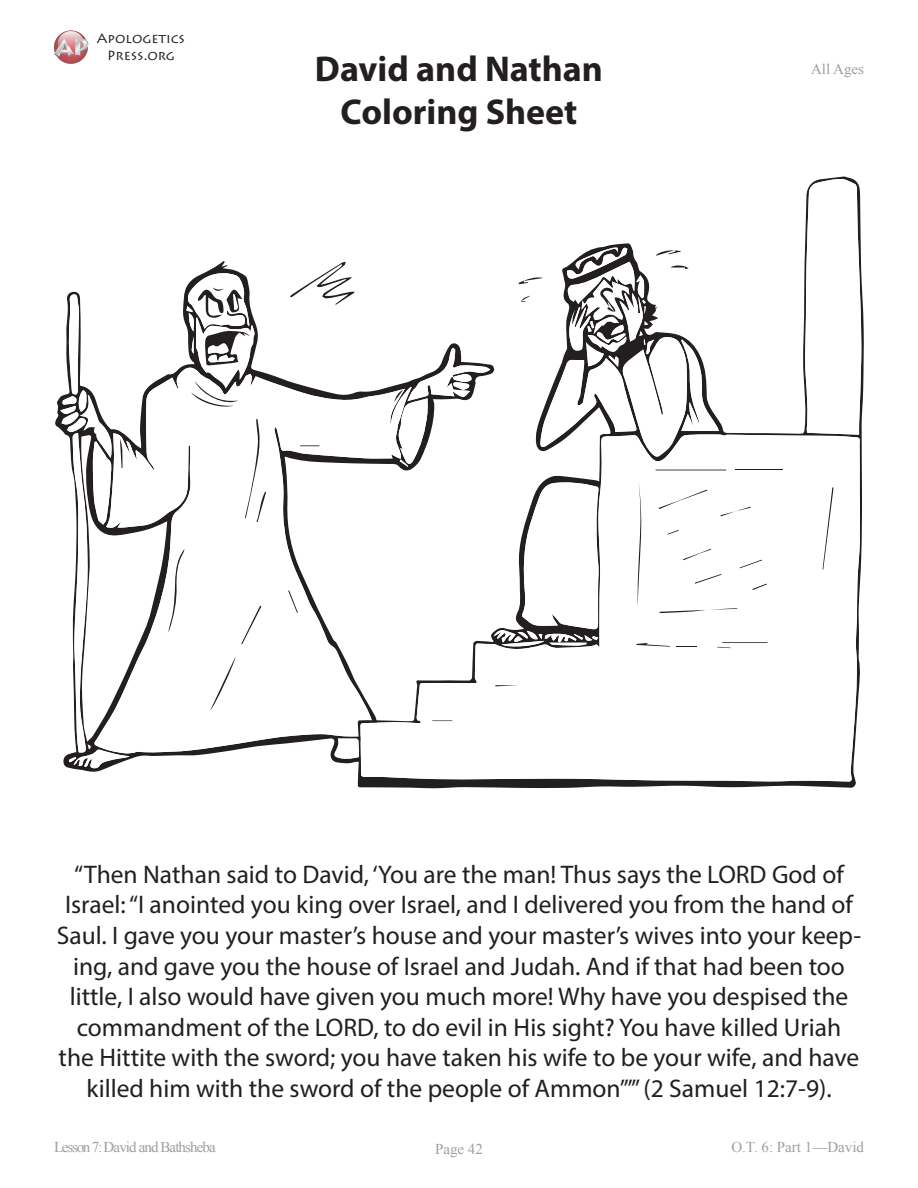
<style>
.page{position:relative;width:918px;height:1188px;background:#fff}
.page>*{position:absolute;margin:0;border:0;box-sizing:border-box;transform-origin:0 0}
.t1{font:700 36px "Myriad Pro";color:#231f20}
.t2{font:25.5px/30.6px "Myriad Pro";color:#231f20;text-align:center}
.t3{font:15px "Times New Roman";letter-spacing:-.06em;color:#9d9fa2}
.t4{font:15px "Times New Roman";color:#9d9fa2}
.t5{font:13.5px/16.2px "Lithos Pro";color:#231f20;text-align:center}
</style>
<div class="page">
<svg style="left:54px;top:31px;width:34px;height:33px"></svg>
<svg style="left:58px;top:31px;width:26px;height:26px"></svg>
<svg style="left:54px;top:39px;width:34px;height:18px"></svg>
<svg style="left:290px;top:262px;width:65px;height:43px"></svg>
<svg style="left:130px;top:366px;width:227px;height:388px"></svg>
<svg style="left:333px;top:739px;width:24px;height:23px"></svg>
<svg style="left:168px;top:549px;width:16px;height:83px"></svg>
<svg style="left:210px;top:656px;width:26px;height:54px"></svg>
<svg style="left:241px;top:606px;width:20px;height:38px"></svg>
<svg style="left:245px;top:419px;width:21px;height:103px"></svg>
<svg style="left:60px;top:294px;width:70px;height:475px"></svg>
<svg style="left:300px;top:445px;width:19px;height:1px"></svg>
<svg style="left:288px;top:590px;width:10px;height:23px"></svg>
<svg style="left:186px;top:273px;width:69px;height:136px"></svg>
<svg style="left:357px;top:176px;width:507px;height:612px"></svg>
<svg style="left:360px;top:434px;width:501px;height:348px"></svg>
<svg style="left:804px;top:179px;width:58px;height:256px"></svg>
<svg style="left:494px;top:482px;width:105px;height:166px"></svg>
<svg style="left:636px;top:481px;width:9px;height:126px"></svg>
<svg style="left:823px;top:487px;width:11px;height:83px"></svg>
<svg style="left:656px;top:470px;width:70px;height:1px"></svg>
<svg style="left:636px;top:643px;width:34px;height:4px"></svg>
<hr style="left:735px;top:470px;width:48px;height:1px;background:#231f20">
<svg style="left:695px;top:574px;width:26px;height:10px"></svg>
<svg style="left:659px;top:608px;width:78px;height:5px"></svg>
<svg style="left:432px;top:720px;width:20px;height:1px"></svg>
<svg style="left:495px;top:685px;width:23px;height:1px"></svg>
<svg style="left:740px;top:560px;width:22px;height:8px"></svg>
<svg style="left:659px;top:490px;width:48px;height:19px"></svg>
<svg style="left:752px;top:584px;width:15px;height:6px"></svg>
<svg style="left:676px;top:646px;width:21px;height:1px"></svg>
<svg style="left:721px;top:507px;width:30px;height:9px"></svg>
<svg style="left:667px;top:530px;width:12px;height:5px"></svg>
<svg style="left:717px;top:642px;width:51px;height:6px"></svg>
<svg style="left:683px;top:549px;width:28px;height:11px"></svg>
<svg style="left:519px;top:246px;width:200px;height:211px"></svg>
<p class="t5" style="left:97px;top:31px;width:90px">Apologetics<br>Press.org</p>
<p class="t1" style="left:315px;top:45px;width:290px">David and Nathan</p>
<p class="t1" style="left:341px;top:89px;width:238px">Coloring Sheet</p>
<p class="t3" style="left:811px;top:59px;width:54px">All Ages</p>
<p class="t2" style="left:57px;top:858px;width:806px">“Then Nathan said to David, ‘You are the man! Thus says the LORD God of Israel: “I anointed you king over Israel, and I delivered you from the hand of Saul. I gave you your master’s house and your master’s wives into your keep&shy;ing, and gave you the house of Israel and Judah. And if that had been too little, I also would have given you much more! Why have you despised the commandment of the LORD, to do evil in His sight? You have killed Uriah the Hittite with the sword; you have taken his wife to be your wife, and have killed him with the sword of the people of Ammon”’” (2 Samuel 12:7-9).</p>
<p class="t3" style="left:54px;top:1137px;width:163px">Lesson 7: David and Bathsheba</p>
<p class="t3" style="left:435px;top:1138px;width:49px">Page 42</p>
<p class="t4" style="left:731px;top:1137px;width:134px">O.T. 6: Part 1—David</p>
</div>
